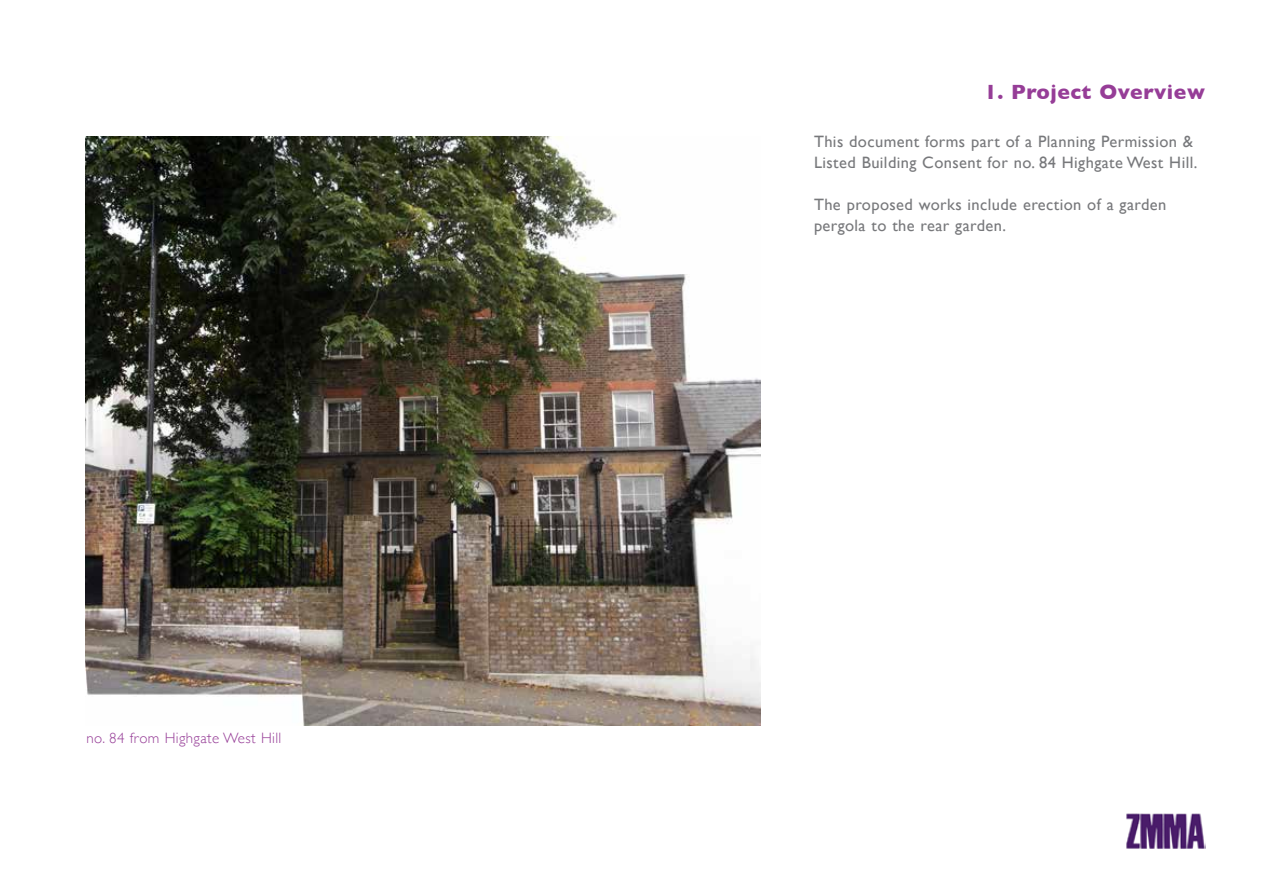
<style>
.page{position:relative;width:1263px;height:893px;background:#fff}
.page>*{position:absolute;margin:0;border:0;box-sizing:border-box;transform-origin:0 0}
.t1{font:700 21px "Gill Sans";letter-spacing:.025em;color:#963d97}
.t2{font:16.5px/21px "Gill Sans";letter-spacing:.025em;color:#77787b}
.t3{font:300 15px "Gill Sans";letter-spacing:.025em;color:#963d97}
</style>
<div class="page">
<img style="left:1126px;top:813px;width:79px;height:36px">
<img style="left:85px;top:136px;width:675px;height:590px">
<p class="t3" style="left:87px;top:726px;width:196px">no. 84 from Highgate West Hill</p>
<p class="t1" style="left:984px;top:76px;width:222px">1. Project Overview</p>
<p class="t2" style="left:814px;top:131px;width:385px">This document forms part of a Planning Permission &amp;<br>Listed Building Consent for no. 84 Highgate West Hill.</p>
<p class="t2" style="left:814px;top:194px;width:354px">The proposed works include erection of a garden pergola to the rear garden.</p>
</div>
